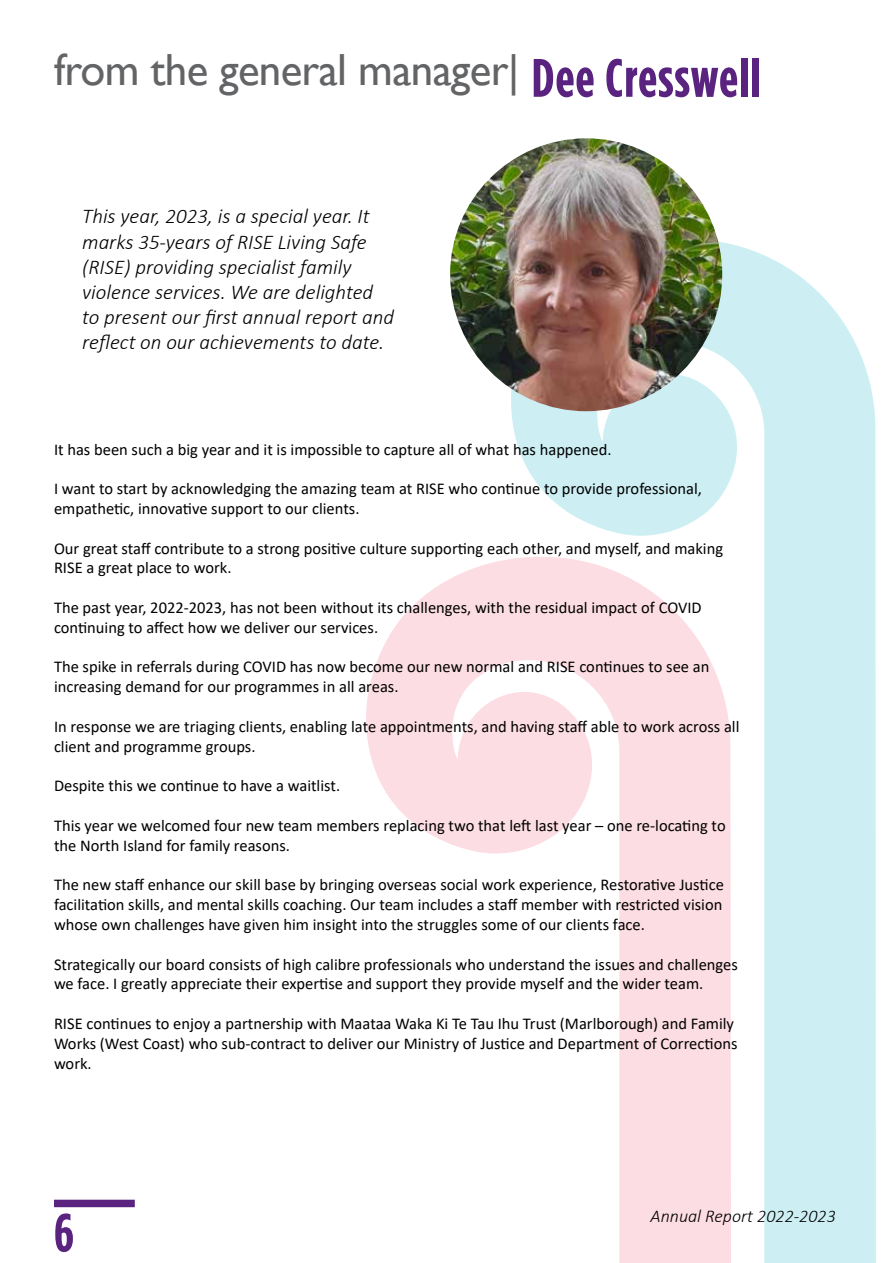
<style>
.page{position:relative;width:893px;height:1263px;background:#fff}
.page>*{position:absolute;margin:0;border:0;box-sizing:border-box;transform-origin:0 0}
.t1{font:700 54px "Gotham Condensed";color:#59237f}
.t2{font:45px "Gill Sans";letter-spacing:-.015em;color:#636466}
.t3{font:italic 300 21px/25.2px "Calibri";color:#000}
.t4{font:italic 300 18px "Calibri";color:#000}
.t5{font:16.5px/19.8px "Calibri";color:#000}
.s1{font-family:"Gotham Condensed";font-weight:700;font-size:54px;color:#59237f}
</style>
<div class="page">
<svg style="left:511px;top:241px;width:365px;height:1022px;fill:#cdeff4"></svg>
<svg style="left:366px;top:556px;width:365px;height:707px"></svg>
<div style="left:54px;top:1200px;width:81px;height:7px;background:#59237f"></div>
<img style="left:450px;top:138px;width:272px;height:273px;border-radius:136px">
<h2 class="t2" style="left:54px;top:44px;width:708px">from the general manager| <span class="s1">Dee Cresswell</span></h2>
<p class="t3" style="left:82px;top:204px;width:313px">This year, 2023, is a special year. It marks 35-years of RISE Living Safe (RISE) providing specialist family violence services. We are delighted to present our first annual report and reflect on our achievements to date.</p>
<p class="t5" style="left:54px;top:439px;width:559px">It has been such a big year and it is impossible to capture all of what has happened.</p>
<p class="t5" style="left:54px;top:478px;width:649px">I want to start by acknowledging the amazing team at RISE who continue to provide professional, empathetic, innovative support to our clients.</p>
<p class="t5" style="left:54px;top:538px;width:671px">Our great staff contribute to a strong positive culture supporting each other, and myself, and making<br>RISE a great place to work.</p>
<p class="t5" style="left:54px;top:597px;width:649px">The past year, 2022-2023, has not been without its challenges, with the residual impact of COVID continuing to affect how we deliver our services.</p>
<p class="t5" style="left:54px;top:657px;width:657px">The spike in referrals during COVID has now become our new normal and RISE continues to see an increasing demand for our programmes in all areas.</p>
<p class="t5" style="left:54px;top:716px;width:687px">In response we are triaging clients, enabling late appointments, and having staff able to work across all client and programme groups.</p>
<p class="t5" style="left:54px;top:775px;width:288px">Despite this we continue to have a waitlist.</p>
<p class="t5" style="left:54px;top:815px;width:673px">This year we welcomed four new team members replacing two that left last year – one re-locating to the North Island for family reasons.</p>
<p class="t5" style="left:54px;top:874px;width:671px;text-align:justify">The new staff enhance our skill base by bringing overseas social work experience, Restorative Justice facilitation skills, and mental skills coaching. Our team includes a staff member with restricted vision whose own challenges have given him insight into the struggles some of our clients face.</p>
<p class="t5" style="left:54px;top:954px;width:685px">Strategically our board consists of high calibre professionals who understand the issues and challenges we face. I greatly appreciate their expertise and support they provide myself and the wider team.</p>
<p class="t5" style="left:54px;top:1013px;width:685px">RISE continues to enjoy a partnership with Maataa Waka Ki Te Tau Ihu Trust (Marlborough) and Family<br>Works (West Coast) who sub-contract to deliver our Ministry of Justice and Department of Corrections work.</p>
<h1 class="t1" style="left:54px;top:1201px;width:21px">6</h1>
<p class="t4" style="left:651px;top:1205px;width:187px">Annual Report 2022-2023</p>
</div>
